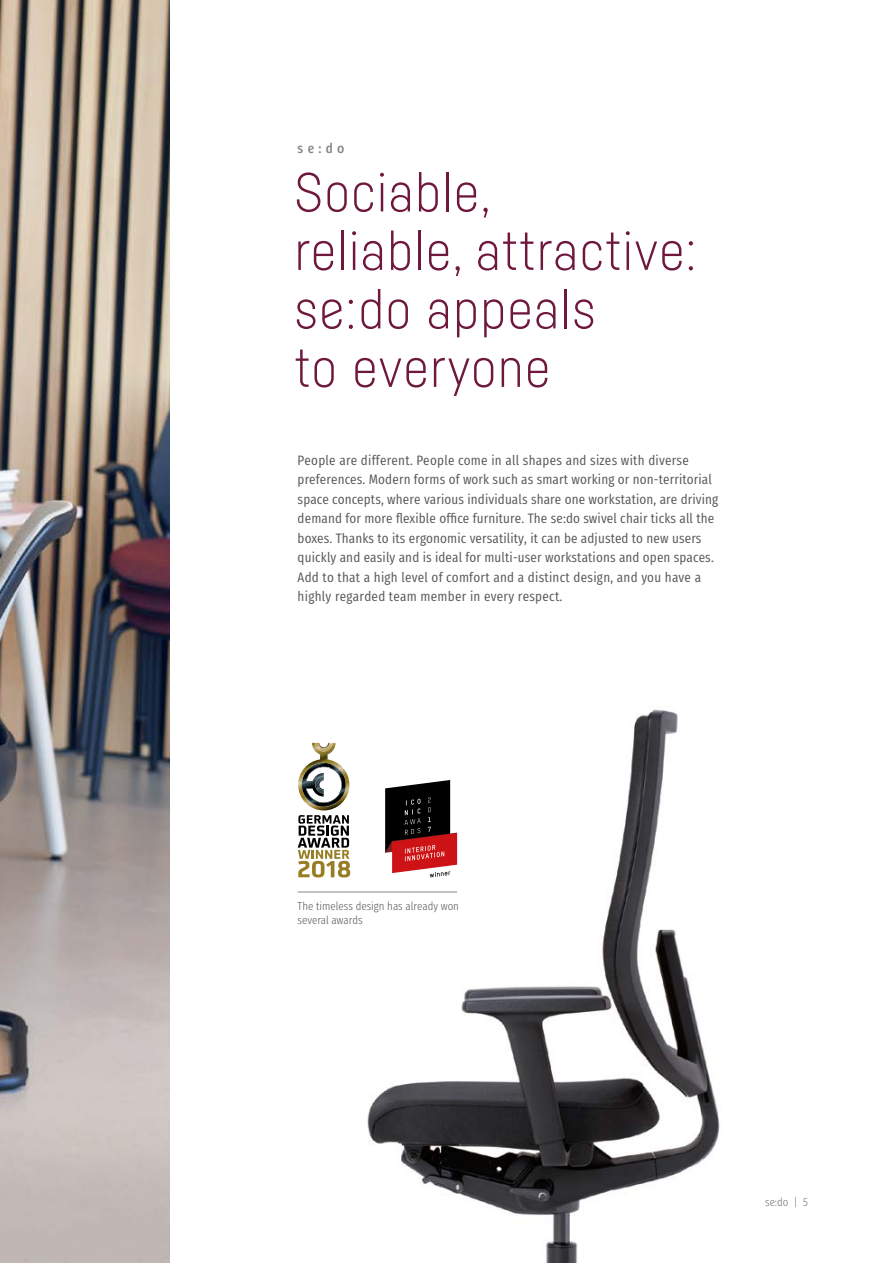
<style>
.page{position:relative;width:893px;height:1263px;background:#fff}
.page>*{position:absolute;margin:0;border:0;box-sizing:border-box;transform-origin:0 0}
.t1{font:300 54px/58.5px "Sedus Sans";letter-spacing:.025em;color:#6f183d}
.t2{font:13.5px/19.5px "Sedus Text Condensed";letter-spacing:.01em;color:#565656}
.t3{font:700 13.5px "Sedus Text Condensed";color:#878786}
.t4{font:300 11.25px/13.5px "Sedus Text Condensed";color:#565656}
.t5{font:300 11.25px "Sedus Text Condensed";color:#6f6f6e}
</style>
<div class="page">
<img style="left:0;top:0;width:170px;height:1263px">
<img style="left:340px;top:709px;width:380px;height:554px">
<svg style="left:385px;top:780px;width:72px;height:97px"></svg>
<img style="left:298px;top:743px;width:51px;height:67px">
<svg style="left:315px;top:743px;width:17px;height:8px"></svg>
<svg style="left:302px;top:763px;width:44px;height:44px"></svg>
<svg style="left:298px;top:815px;width:52px;height:62px"></svg>
<hr style="left:298px;top:892px;width:159px;height:1px;background:#878786">
<p class="t3" style="left:298px;top:136px;width:48px">se:do</p>
<h1 class="t1" style="left:294px;top:162px;width:404px">Sociable,<br>reliable, attractive: se:do appeals<br>to everyone</h1>
<p class="t2" style="left:298px;top:449px;width:422px">People are different. People come in all shapes and sizes with diverse preferences. Modern forms of work such as smart working or non-territorial space concepts, where various individuals share one workstation, are driving demand for more flexible office furniture. The se:do swivel chair ticks all the boxes. Thanks to its ergonomic versatility, it can be adjusted to new users quickly and easily and is ideal for multi-user workstations and open spaces.<br>Add to that a high level of comfort and a distinct design, and you have a highly regarded team member in every respect.</p>
<p class="t4" style="left:298px;top:898px;width:163px">The timeless design has already won several awards</p>
<p class="t5" style="left:765px;top:1192px;width:44px">se:do | 5</p>
</div>
